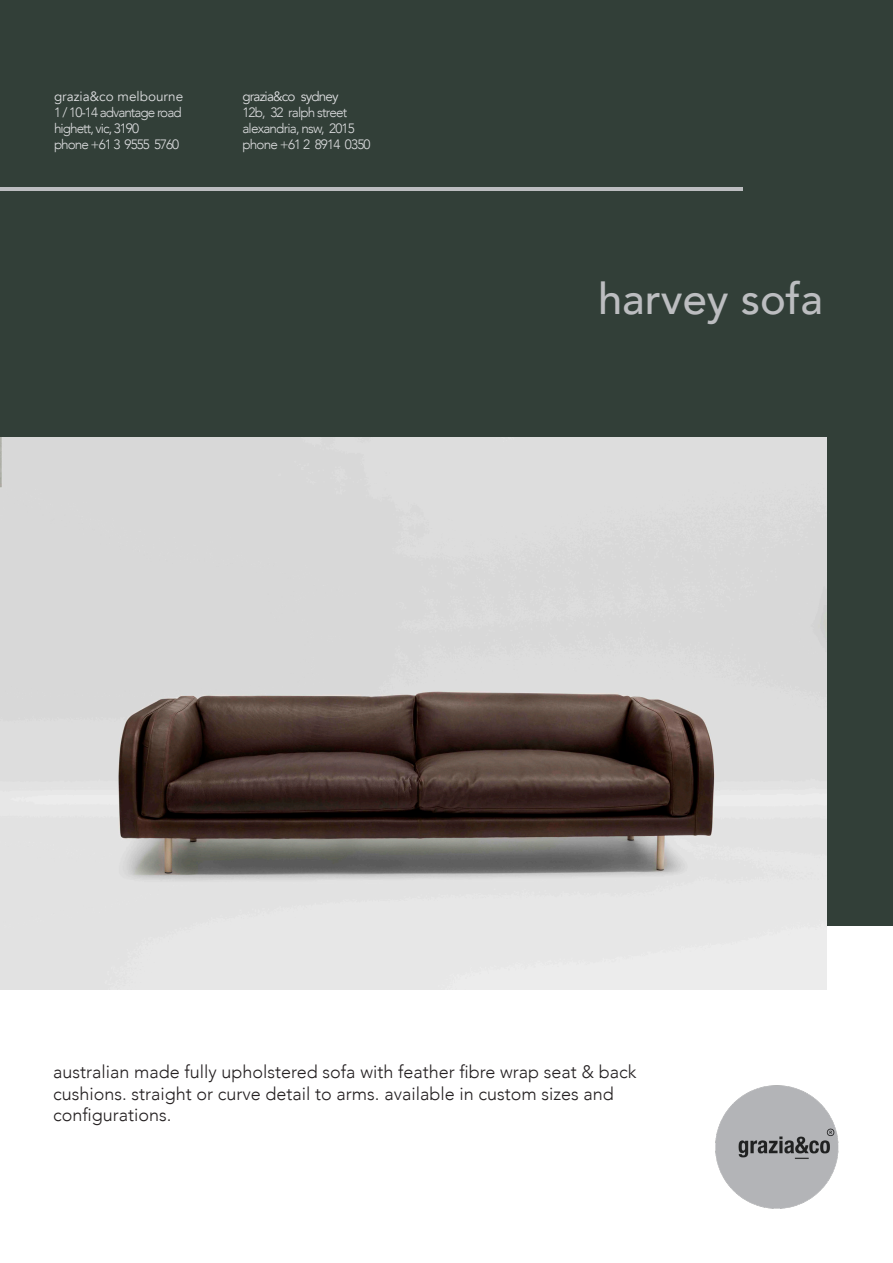
<style>
.page{position:relative;width:893px;height:1263px;background:#fff}
.page>*{position:absolute;margin:0;border:0;box-sizing:border-box;transform-origin:0 0}
.t1{font:500 43.5px "Avenir";color:#bcbdc0}
.t2{font:300 18px/21.6px "Avenir";color:#231f20}
.t3{font:300 13.5px "Avenir";letter-spacing:-.065em;color:#dcdddf}
.t4{font:13.5px "Avenir";color:#dcdddf}
.t5{font:13.5px "Avenir";letter-spacing:-.06em;color:#dcdddf}
</style>
<div class="page">
<div style="left:0;top:0;width:893px;height:925px;background:#323f38"></div>
<img style="left:0;top:438px;width:827px;height:551px">
<hr style="left:0;top:187px;width:743px;height:3px;background:#bcbdc0">
<img style="left:716px;top:1086px;width:123px;height:123px">
<p class="t4" style="left:54px;top:88px;width:131px">grazia&amp;co melbourne</p>
<p class="t3" style="left:54px;top:104px;width:129px">1 / 10-14 advantage road</p>
<p class="t3" style="left:54px;top:121px;width:87px">highett, vic, 3190</p>
<p class="t3" style="left:54px;top:137px;width:127px">phone +61 3 9555 5760</p>
<p class="t5" style="left:242px;top:88px;width:98px">grazia&amp;co sydney</p>
<p class="t3" style="left:242px;top:104px;width:106px">12b, 32 ralph street</p>
<p class="t3" style="left:242px;top:121px;width:114px">alexandria, nsw, 2015</p>
<p class="t3" style="left:242px;top:137px;width:130px">phone +61 2 8914 0350</p>
<p class="t1" style="left:598px;top:261px;width:226px">harvey sofa</p>
<p class="t2" style="left:53px;top:1061px;width:585px">australian made fully upholstered sofa with feather fibre wrap seat &amp; back cushions. straight or curve detail to arms. available in custom sizes and configurations.</p>
</div>
